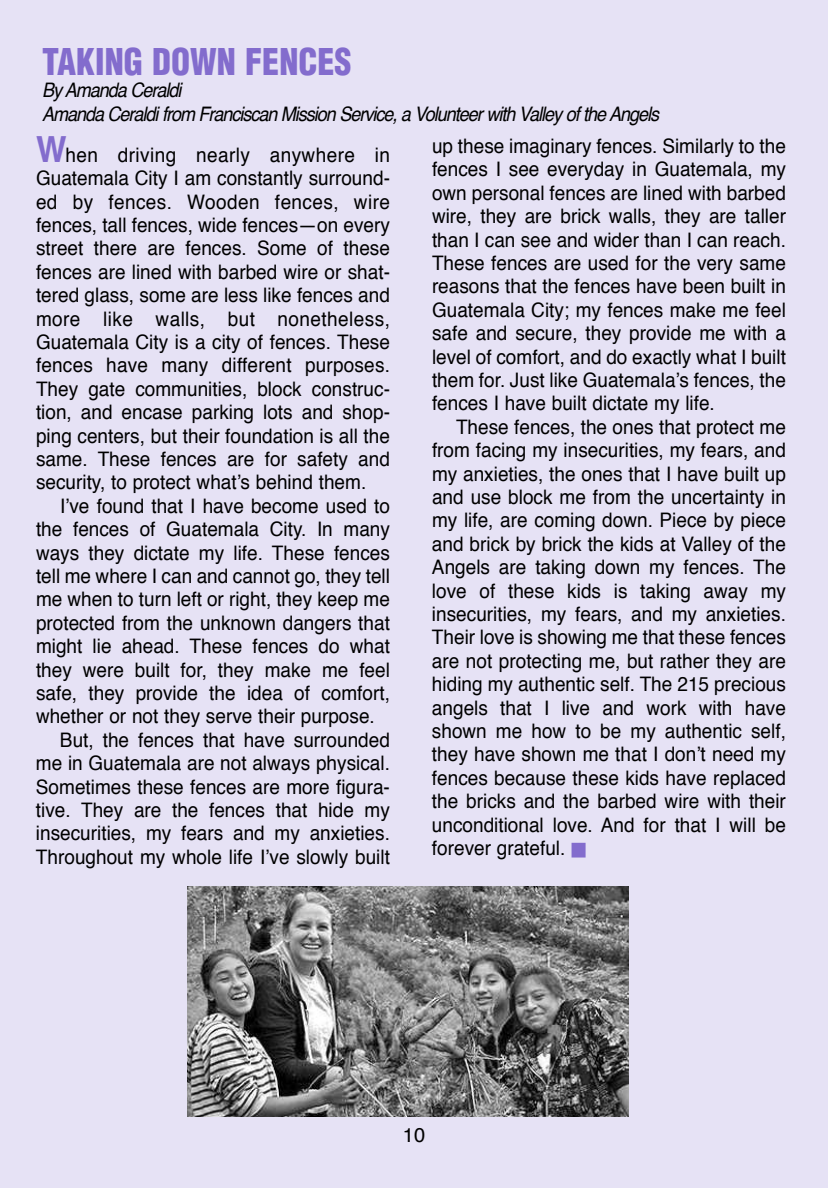
<style>
.page{position:relative;width:828px;height:1188px;background:#e6e2f5}
.page>*{position:absolute;margin:0;border:0;box-sizing:border-box;transform-origin:0 0}
.t1{font:900 condensed 36px "Helvetica";color:#836ccd;scale:.95 1}
.t2{font:20px/23.4px "Helvetica";color:#000;text-align:justify;scale:.95 1}
.t3{font:italic 20px/24px "Helvetica";letter-spacing:-.055em;color:#000;scale:.9 1}
.t4{font:20px "Helvetica";color:#000}
.s1{font-weight:700;font-size:36px;color:#836ccd}
.s2{color:#836ccd}
</style>
<div class="page">
<img style="left:188px;top:887px;width:440px;height:229px">
<h1 class="t1" style="left:42px;top:42px;width:327px">TAKING DOWN FENCES</h1>
<p class="t3" style="left:42px;top:80px;width:687px">By Amanda Ceraldi<br>Amanda Ceraldi from Franciscan Mission Service, a Volunteer with Valley of the Angels</p>
<p class="t2" style="left:36px;top:145px;width:374px"><span class="s1">W</span>hen driving nearly anywhere in Guatemala City I am constantly surround&shy;ed by fences. Wooden fences, wire fences, tall fences, wide fences—on every street there are fences. Some of these fences are lined with barbed wire or shat&shy;tered glass, some are less like fences and more like walls, but nonetheless, Guatemala City is a city of fences. These fences have many different purposes.<br>They gate communities, block construc&shy;tion, and encase parking lots and shop&shy;ping centers, but their foundation is all the same. These fences are for safety and security, to protect what’s behind them.</p>
<p class="t2" style="left:60px;top:496px;width:349px">I’ve found that I have become used to</p>
<p class="t2" style="left:36px;top:519px;width:374px">the fences of Guatemala City. In many</p>
<p class="t2" style="left:36px;top:543px;width:374px">ways they dictate my life. These fences</p>
<p class="t2" style="left:36px;top:566px;width:374px">tell me where I can and cannot go, they tell</p>
<p class="t2" style="left:36px;top:589px;width:374px">me when to turn left or right, they keep me</p>
<p class="t2" style="left:36px;top:613px;width:374px">protected from the unknown dangers that</p>
<p class="t2" style="left:36px;top:636px;width:374px">might lie ahead. These fences do what</p>
<p class="t2" style="left:36px;top:660px;width:374px">they were built for, they make me feel</p>
<p class="t2" style="left:36px;top:683px;width:374px">safe, they provide the idea of comfort,</p>
<p class="t2" style="left:36px;top:706px;width:358px">whether or not they serve their purpose.</p>
<p class="t2" style="left:60px;top:730px;width:349px">but, the fences that have surrounded</p>
<p class="t2" style="left:36px;top:753px;width:374px">me in Guatemala are not always physical.</p>
<p class="t2" style="left:36px;top:777px;width:374px">Sometimes these fences are more figura-</p>
<p class="t2" style="left:36px;top:800px;width:374px">tive. They are the fences that hide my</p>
<p class="t2" style="left:36px;top:823px;width:374px">insecurities, my fears and my anxieties.</p>
<p class="t2" style="left:36px;top:847px;width:374px">Throughout my whole life I’ve slowly built</p>
<p class="t2" style="left:432px;top:136px;width:374px">up these imaginary fences. Similarly to the fences I see everyday in Guatemala, my own personal fences are lined with barbed wire, they are brick walls, they are taller than I can see and wider than I can reach.<br>These fences are used for the very same reasons that the fences have been built in Guatemala City; my fences make me feel safe and secure, they provide me with a level of comfort, and do exactly what I built them for. Just like Guatemala’s fences, the fences I have built dictate my life.</p>
<p class="t2" style="left:432px;top:417px;width:374px;text-indent:24px">These fences, the ones that protect me from facing my insecurities, my fears, and my anxieties, the ones that I have built up and use block me from the uncertainty in my life, are coming down. Piece by piece and brick by brick the kids at Valley of the Angels are taking down my fences. The love of these kids is taking away my insecurities, my fears, and my anxieties.<br>Their love is showing me that these fences are not protecting me, but rather they are hiding my authentic self. The 215 precious angels that I live and work with have shown me how to be my authentic self, they have shown me that I don’t need my fences because these kids have replaced the bricks and the barbed wire with their unconditional love. And for that I will be forever grateful. <span class="s2">■</span></p>
<p class="t4" style="left:403px;top:1127px;width:24px">10</p>
</div>
